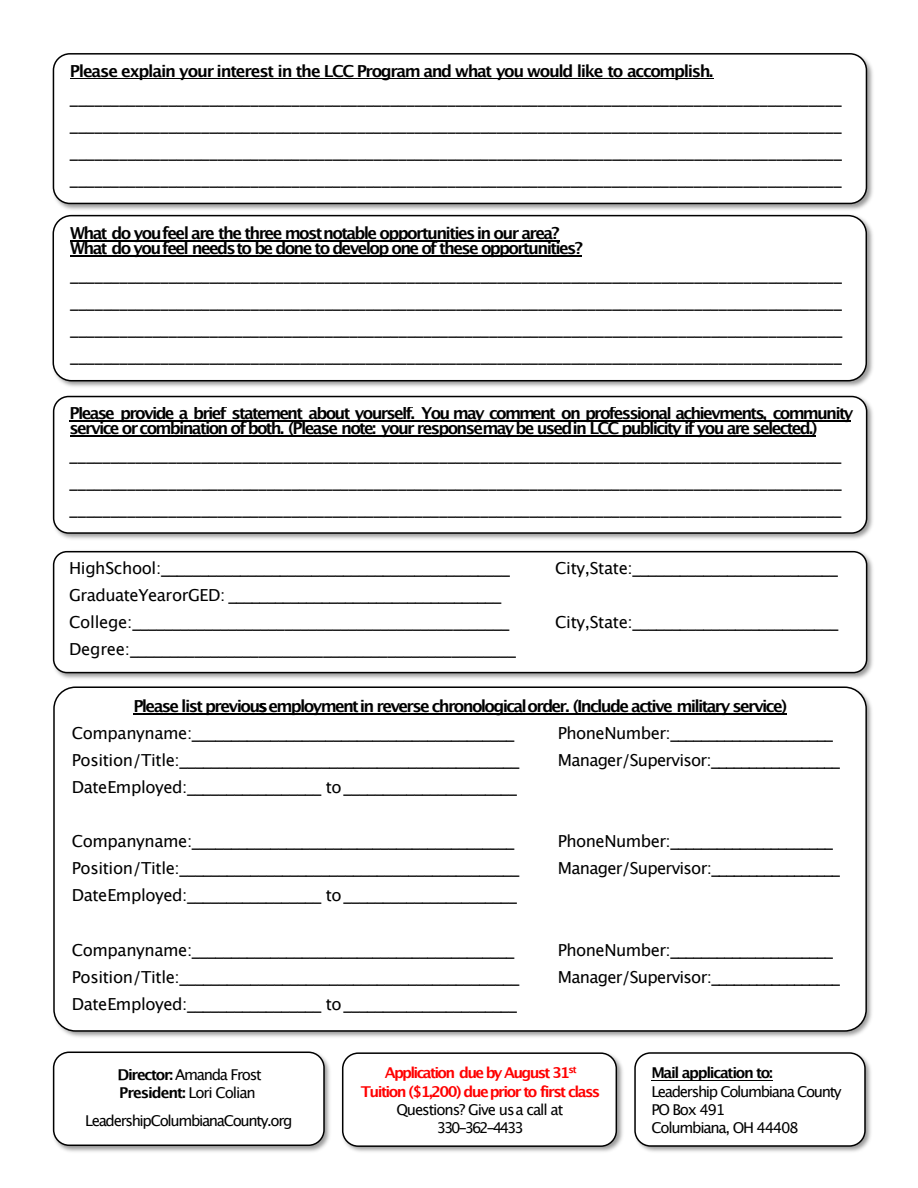
<style>
.page{position:relative;width:918px;height:1188px;background:#fff}
.page>*{position:absolute;margin:0;border:0;box-sizing:border-box;transform-origin:0 0}
.t1{font:16.65px "Lucida Grande";letter-spacing:-.025em;color:#000}
.t2{font:16.5px/27.2px "Lucida Grande";letter-spacing:-.025em;color:#000;text-align:justify}
.t3{font:700 16.5px/15.1px "Lucida Grande";letter-spacing:-.1em;color:#000}
.t4{font:16.5px "Lucida Grande";letter-spacing:-.045em;color:#000}
.t5{font:15px/18.1px "Lucida Grande";letter-spacing:-.09em;color:#000}
.t6{font:700 15px/18.3px "Lucida Grande";letter-spacing:-.105em;color:#f00;text-align:center}
.t7{font:700 15px "Lucida Grande";letter-spacing:-.09em;color:#000}
.s1{font-weight:700}
</style>
<div class="page">
<img style="left:52px;top:53px;width:821px;height:334px">
<div style="left:53px;top:53px;width:814px;height:151px;background:#fff;border:2px solid #000;border-radius:16px"></div>
<div style="left:53px;top:215px;width:814px;height:166px;background:#fff;border:2px solid #000;border-radius:18px"></div>
<img style="left:52px;top:395px;width:821px;height:144px">
<div style="left:53px;top:396px;width:814px;height:138px;background:#fff;border:2px solid #000;border-radius:15px"></div>
<img style="left:52px;top:550px;width:821px;height:487px">
<div style="left:53px;top:551px;width:814px;height:122px;background:#fff;border:2px solid #000;border-radius:13px"></div>
<img style="left:52px;top:1051px;width:278px;height:101px">
<div style="left:53px;top:1052px;width:272px;height:94px;background:#fff;border:2px solid #000;border-radius:15px"></div>
<img style="left:341px;top:1054px;width:282px;height:98px">
<div style="left:342px;top:1052px;width:275px;height:95px;background:#fff;border:2px solid #000;border-radius:15px"></div>
<img style="left:639px;top:1052px;width:232px;height:100px">
<div style="left:634px;top:1052px;width:232px;height:95px;background:#fff;border:2px solid #000;border-radius:15px"></div>
<div style="left:53px;top:686px;width:814px;height:346px;background:#fff;border:2px solid #000;border-radius:21px"></div>
<hr style="left:70px;top:78px;width:643px;height:1px;background:#000">
<hr style="left:70px;top:240px;width:490px;height:2px;background:#000">
<hr style="left:70px;top:256px;width:512px;height:1px;background:#000">
<hr style="left:70px;top:421px;width:781px;height:1px;background:#000">
<hr style="left:70px;top:436px;width:745px;height:1px;background:#000">
<hr style="left:651px;top:1080px;width:122px;height:1px;background:#000">
<hr style="left:133px;top:713px;width:654px;height:1px;background:#000">
<p class="t3" style="left:70px;top:64px;width:645px">Please explain your interest in the LCC Program and what you would like to accomplish.</p>
<p class="t2" style="left:70px;top:85px;width:774px">______________________________________________________________________________________________ ______________________________________________________________________________________________ ______________________________________________________________________________________________ ______________________________________________________________________________________________</p>
<p class="t3" style="left:70px;top:226px;width:514px">What do youfeel are the three mostnotable opportunities in our area?<br>What do you feel needsto be done to develop one of these opportunities?</p>
<p class="t2" style="left:70px;top:263px;width:774px">______________________________________________________________________________________________ ______________________________________________________________________________________________ ______________________________________________________________________________________________ ______________________________________________________________________________________________</p>
<p class="t3" style="left:70px;top:407px;width:785px">Please provide a brief statement about yourself. You may comment on professional achievments, community service or combination of both. (Please note: your responsemay be usedin LCC publicity if you are selected.)</p>
<p class="t2" style="left:70px;top:443px;width:774px">______________________________________________________________________________________________ ______________________________________________________________________________________________ ______________________________________________________________________________________________</p>
<p class="t2" style="left:69px;top:555px;width:442px">HighSchool:____________________________________________</p>
<p class="t2" style="left:555px;top:555px;width:284px">City,State:__________________________</p>
<p class="t2" style="left:69px;top:582px;width:434px">GraduateYearorGED: ___________________________________</p>
<p class="t1" style="left:69px;top:615px;width:442px">College:_______________________________________________</p>
<p class="t1" style="left:555px;top:615px;width:285px">City,State:__________________________</p>
<p class="t2" style="left:69px;top:637px;width:449px">Degree:________________________________________________</p>
<p class="t3" style="left:133px;top:699px;width:655px">Please list previousemploymentin reverse chronologicalorder. (Include active military service)</p>
<p class="t2" style="left:72px;top:720px;width:444px">Companyname:_________________________________________</p>
<p class="t2" style="left:558px;top:720px;width:277px">PhoneNumber:_____________________</p>
<p class="t2" style="left:72px;top:747px;width:449px">Position/Title:___________________________________________</p>
<p class="t4" style="left:558px;top:753px;width:284px">Manager/Supervisor:_________________</p>
<p class="t2" style="left:72px;top:774px;width:447px">DateEmployed:_________________ to______________________</p>
<p class="t2" style="left:72px;top:829px;width:444px">Companyname:_________________________________________</p>
<p class="t2" style="left:558px;top:829px;width:277px">PhoneNumber:_____________________</p>
<p class="t2" style="left:72px;top:856px;width:449px">Position/Title:___________________________________________</p>
<p class="t4" style="left:558px;top:861px;width:284px">Manager/Supervisor:_________________</p>
<p class="t2" style="left:72px;top:883px;width:447px">DateEmployed:_________________ to______________________</p>
<p class="t2" style="left:72px;top:937px;width:444px">Companyname:_________________________________________</p>
<p class="t2" style="left:558px;top:937px;width:277px">PhoneNumber:_____________________</p>
<p class="t2" style="left:72px;top:964px;width:449px">Position/Title:___________________________________________</p>
<p class="t4" style="left:558px;top:970px;width:284px">Manager/Supervisor:_________________</p>
<p class="t2" style="left:72px;top:991px;width:447px">DateEmployed:_________________ to______________________</p>
<p class="t5" style="left:118px;top:1067px;width:146px"><span class="s1">Director:</span> Amanda Frost<br><span class="s1">President:</span> Lori Colian</p>
<p class="t5" style="left:85px;top:1113px;width:209px">LeadershipColumbianaCounty.org</p>
<p class="t6" style="left:361px;top:1065px;width:241px">Application due by August 31<sup>st<br></sup>Tuition ($1,200) due prior to first class</p>
<p class="t5" style="left:396px;top:1102px;width:168px;text-align:center">Questions? Give usa call at<br>330-362-4433</p>
<p class="t7" style="left:651px;top:1066px;width:123px">Mail application to:</p>
<p class="t5" style="left:651px;top:1083px;width:192px">Leadership Columbiana County<br>PO Box 491<br>Columbiana, OH 44408</p>
</div>
